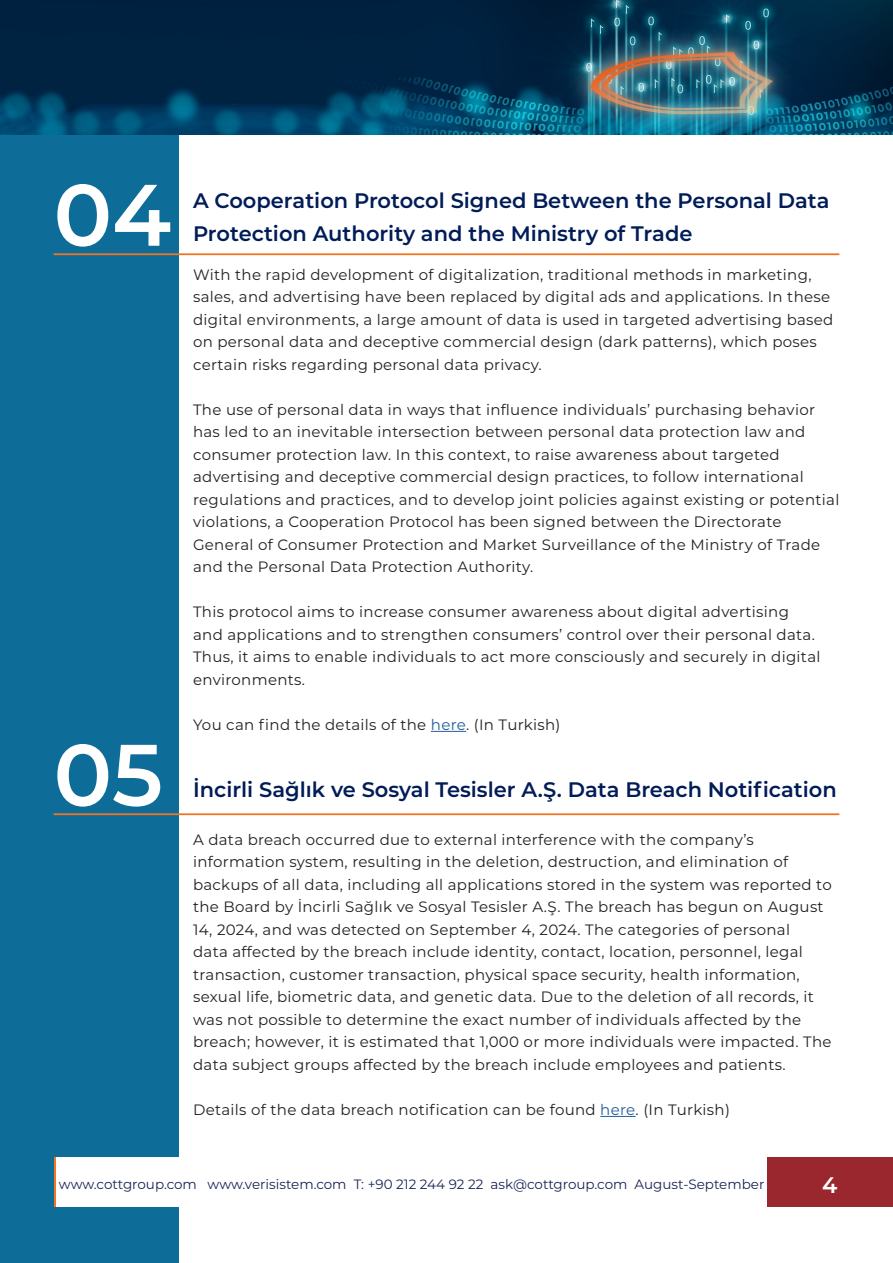
<style>
.page{position:relative;width:893px;height:1263px;background:#fff}
.page>*{position:absolute;margin:0;border:0;box-sizing:border-box;transform-origin:0 0}
.Konu_numaraları{font:600 87px "Montserrat";color:#fff}
.t1{font:600 22.5px "Montserrat";color:#fff}
.Konu_başlıkları{font:600 21px/33px "Montserrat";color:#001c57}
.Konu_Paragraph{font:15px/22.5px "Montserrat";letter-spacing:.02em;color:#231f20}
.alt_footer_bilgi{font:13.5px "Montserrat";color:#1b2454}
.s1{color:#215e9e}
</style>
<div class="page">
<div style="left:0;top:135px;width:179px;height:1128px;background:#0e6c99"></div>
<img style="left:0;top:0;width:893px;height:135px">
<div style="left:767px;top:1157px;width:126px;height:50px;background:#99272d"></div>
<hr style="left:54px;top:1157px;width:3px;height:50px;background:#f47521">
<div style="left:57px;top:1157px;width:710px;height:50px;background:#fff"></div>
<hr style="left:54px;top:253px;width:785px;height:2px;background:#f47521">
<hr style="left:431px;top:731px;width:35px;height:1px;background:#215e9e">
<hr style="left:54px;top:813px;width:785px;height:2px;background:#f47521">
<hr style="left:600px;top:1116px;width:36px;height:1px;background:#215e9e">
<p class="Konu_numaraları" style="left:54px;top:153px;width:119px">04</p>
<p class="Konu_başlıkları" style="left:193px;top:183px;width:638px">A Cooperation Protocol Signed Between the Personal Data<br>Protection Authority and the Ministry of Trade</p>
<p class="Konu_Paragraph" style="left:193px;top:263px;width:642px">With the rapid development of digitalization, traditional methods in marketing, sales, and advertising have been replaced by digital ads and applications. In these digital environments, a large amount of data is used in targeted advertising based on personal data and deceptive commercial design (dark patterns), which poses certain risks regarding personal data privacy.</p>
<p class="Konu_Paragraph" style="left:193px;top:398px;width:648px">The use of personal data in ways that influence individuals’ purchasing behavior has led to an inevitable intersection between personal data protection law and consumer protection law. In this context, to raise awareness about targeted advertising and deceptive commercial design practices, to follow international regulations and practices, and to develop joint policies against existing or potential violations, a Cooperation Protocol has been signed between the Directorate General of Consumer Protection and Market Surveillance of the Ministry of Trade and the Personal Data Protection Authority.</p>
<p class="Konu_Paragraph" style="left:193px;top:600px;width:629px">This protocol aims to increase consumer awareness about digital advertising and applications and to strengthen consumers’ control over their personal data.<br>Thus, it aims to enable individuals to act more consciously and securely in digital environments.</p>
<p class="Konu_Paragraph" style="left:193px;top:713px;width:369px">You can find the details of the <span class="s1">here</span>. (In Turkish)</p>
<p class="Konu_numaraları" style="left:54px;top:713px;width:111px">05</p>
<p class="Konu_başlıkları" style="left:193px;top:772px;width:645px">İncirli Sağlık ve Sosyal Tesisler A.Ş. Data Breach Notification</p>
<p class="Konu_Paragraph" style="left:193px;top:828px;width:640px">A data breach occurred due to external interference with the company’s information system, resulting in the deletion, destruction, and elimination of backups of all data, including all applications stored in the system was reported to the Board by İncirli Sağlık ve Sosyal Tesisler A.Ş. The breach has begun on August 14, 2024, and was detected on September 4, 2024. The categories of personal<br>data affected by the breach include identity, contact, location, personnel, legal transaction, customer transaction, physical space security, health information, sexual life, biometric data, and genetic data. Due to the deletion of all records, it was not possible to determine the exact number of individuals affected by the breach; however, it is estimated that 1,000 or more individuals were impacted. The data subject groups affected by the breach include employees and patients.</p>
<p class="Konu_Paragraph" style="left:193px;top:1098px;width:538px">Details of the data breach notification can be found <span class="s1">here</span>. (In Turkish)</p>
<p class="alt_footer_bilgi" style="left:59px;top:1175px;width:707px">www.cottgroup.com www.verisistem.com T: +90 212 244 92 22 ask@cottgroup.com August-September</p>
<p class="t1" style="left:822px;top:1169px;width:17px">4</p>
</div>
